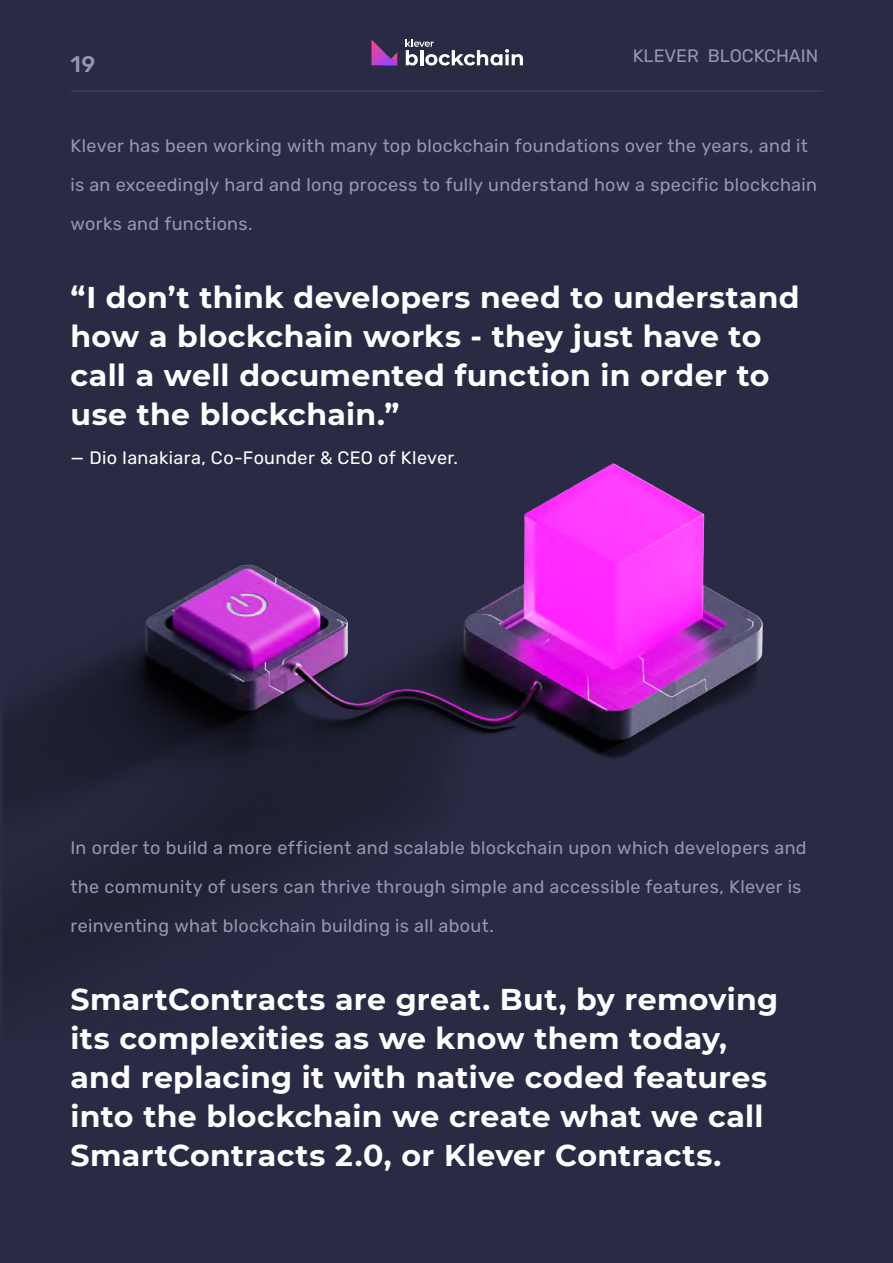
<style>
.page{position:relative;width:893px;height:1263px;background:#292b44}
.page>*{position:absolute;margin:0;border:0;box-sizing:border-box;transform-origin:0 0}
.t1{font:700 30px/39px "Montserrat";letter-spacing:.01em;color:#fff}
.t2{font:300 22.5px "Rubik";color:#9597b1}
.t3{font:300 18px/39px "Rubik";letter-spacing:.015em;color:#9597b1}
.t4{font:300 18px "Rubik";letter-spacing:.015em;color:#fff}
</style>
<div class="page">
<img style="left:3px;top:463px;width:760px;height:537px">
<svg style="left:406px;top:40px;width:117px;height:25px"></svg>
<svg style="left:371px;top:40px;width:26px;height:25px"></svg>
<hr style="left:70px;top:91px;width:752px;height:1px;background:#424765">
<p class="t2" style="left:70px;top:52px;width:26px">19</p>
<p class="t3" style="left:633px;top:37px;width:187px">KLEVER BLOCKCHAIN</p>
<p class="t3" style="left:70px;top:126px;width:748px">Klever has been working with many top blockchain foundations over the years, and it is an exceedingly hard and long process to fully understand how a specific blockchain works and functions.</p>
<h1 class="t1" style="left:70px;top:276px;width:731px">“I don’t think developers need to understand how a blockchain works - they just have to call a well documented function in order to use the blockchain.”</h1>
<p class="t4" style="left:70px;top:447px;width:389px">— Dio Ianakiara, Co-Founder &amp; CEO of Klever.</p>
<p class="t3" style="left:70px;top:828px;width:738px">In order to build a more efficient and scalable blockchain upon which developers and the community of users can thrive through simple and accessible features, Klever is reinventing what blockchain building is all about.</p>
<h1 class="t1" style="left:70px;top:978px;width:709px">SmartContracts are great. But, by removing its complexities as we know them today, and replacing it with native coded features into the blockchain we create what we call SmartContracts 2.0, or Klever Contracts.</h1>
</div>
